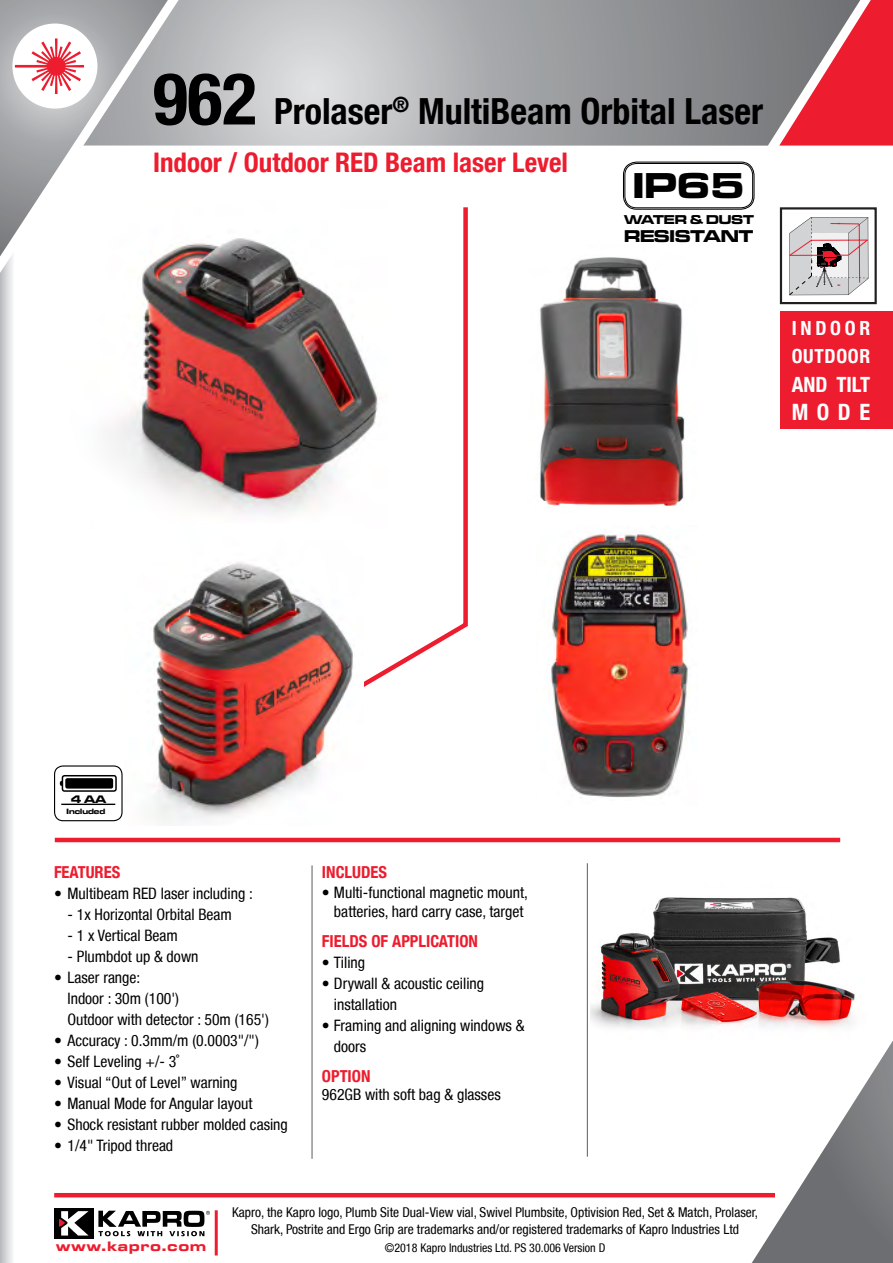
<style>
.page{position:relative;width:893px;height:1263px;background:#fff}
.page>*{position:absolute;margin:0;border:0;box-sizing:border-box;transform-origin:0 0}
.t1{font:700 condensed 72px "Helvetica Neue LT";color:#000}
.t2{font:700 expanded 37.35px "Microgramma LT";color:#000}
.t3{font:700 condensed 36px "Helvetica Neue LT";color:#000}
.t4{font:700 condensed 27px "Helvetica Neue LT";color:#ed1c2e}
.t5{font:700 condensed 22.5px "Helvetica Neue LT";color:#fff}
.t6{font:700 condensed 21px "Helvetica Neue LT";color:#fff}
.t7{font:700 condensed 21px "Helvetica Neue LT";color:#000}
.t8{font:700 condensed 19.5px/28.5px "Helvetica Neue LT";letter-spacing:.035em;color:#fff}
.t9{font:700 expanded 17.7px "Microgramma LT";color:#000}
.t10{font:700 condensed 16.5px "Helvetica Neue LT";color:#ed1c2e}
.t11{font:condensed 15.75px/21px "Helvetica Neue LT";color:#000}
.t12{font:700 expanded 14.25px "Microgramma LT";letter-spacing:.08em;color:#ed1c2e}
.t13{font:condensed 13.5px/16.2px "Helvetica Neue LT";color:#000;text-align:center}
.t14{font:700 expanded 13.35px "Microgramma LT";color:#000}
.t15{font:condensed 12px "Helvetica Neue LT";color:#000}
.t16{font:700 expanded 11.4px "Microgramma LT";color:#000}
.t17{font:700 expanded 7.95px "Microgramma LT";color:#000}
</style>
<div class="page">
<svg style="left:0;top:414px;width:13px;height:849px"></svg>
<svg style="left:752px;top:1041px;width:141px;height:222px"></svg>
<svg style="left:202px;top:0;width:577px;height:146px;background:#aaacae"></svg>
<svg style="left:0;top:0;width:202px;height:414px"></svg>
<svg style="left:779px;top:0;width:114px;height:146px;background:#c94e59"></svg>
<div style="left:12px;top:24px;width:85px;height:85px;background:#fff;border-radius:50%"></div>
<hr style="left:215px;top:1210px;width:3px;height:45px;background:#ed1c2e">
<svg style="left:15px;top:38px;width:69px;height:56px"></svg>
<svg style="left:98px;top:1211px;width:112px;height:25px"></svg>
<div style="left:54px;top:1208px;width:40px;height:30px;background:#000"></div>
<svg style="left:59px;top:1211px;width:30px;height:24px"></svg>
<hr style="left:55px;top:838px;width:785px;height:4px;background:#ed1c2e">
<div style="left:780px;top:311px;width:113px;height:117px;background:#ed1c2e"></div>
<svg style="left:364px;top:207px;width:104px;height:480px"></svg>
<hr style="left:54px;top:1193px;width:721px;height:4px;background:#ed1c2e">
<hr style="left:587px;top:863px;width:1px;height:294px;background:#6d6e71">
<hr style="left:311px;top:865px;width:2px;height:294px;background:#6d6e71">
<div style="left:54px;top:765px;width:69px;height:56px;border:1px solid #000;border-radius:9px"></div>
<hr style="left:61px;top:804px;width:54px;height:1px;background:#000">
<div style="left:62px;top:775px;width:55px;height:17px;border:2px solid #000;border-radius:2px"></div>
<div style="left:65px;top:778px;width:48px;height:10px;background:#000;border-radius:2px"></div>
<svg style="left:60px;top:781px;width:3px;height:5px"></svg>
<div style="left:623px;top:162px;width:131px;height:48px;border:1px solid #000;border-radius:13px"></div>
<div style="left:625px;top:163px;width:128px;height:45px;border:1px solid #000;border-radius:12px"></div>
<img style="left:53px;top:201px;width:384px;height:329px">
<img style="left:124px;top:523px;width:240px;height:302px">
<img style="left:551px;top:532px;width:139px;height:266px">
<img style="left:540px;top:257px;width:145px;height:249px">
<div style="left:780px;top:207px;width:97px;height:97px;background:#fff;border:2px solid #221f20"></div>
<svg style="left:789px;top:217px;width:79px;height:78px"></svg>
<hr style="left:790px;top:255px;width:58px;height:1px;background:#ed1c2e">
<img style="left:591px;top:897px;width:285px;height:165px">
<h1 class="t1" style="left:153px;top:55px;width:105px">962</h1>
<h3 class="t4" style="left:153px;top:147px;width:417px">Indoor / Outdoor RED Beam laser Level</h3>
<h3 class="t7" style="left:393px;top:92px;width:18px">®</h3>
<h3 class="t3" style="left:418px;top:90px;width:347px">MultiBeam Orbital Laser</h3>
<h3 class="t3" style="left:274px;top:90px;width:120px">Prolaser</h3>
<h2 class="t2" style="left:633px;top:160px;width:113px">IP65</h2>
<p class="t14" style="left:624px;top:210px;width:131px">WATER &amp; DUST</p>
<p class="t9" style="left:624px;top:224px;width:131px">RESISTANT</p>
<p class="t8" style="left:792px;top:313px;width:80px">NI DOOR<br>OUTDOOR</p>
<h3 class="t6" style="left:792px;top:371px;width:80px">AND TILT</h3>
<h3 class="t5" style="left:792px;top:398px;width:80px">MODE</h3>
<p class="t16" style="left:71px;top:791px;width:37px">4AA</p>
<p class="t17" style="left:67px;top:806px;width:40px">Included</p>
<p class="t10" style="left:54px;top:862px;width:68px">FEATURES</p>
<p class="t11" style="left:67px;top:883px;width:187px;text-indent:-13px">• Multibeam RED laser including :<br>x1- Horizontal Orbital Beam<br>x1- Vertical Beam</p>
<p class="t11" style="left:67px;top:946px;width:133px">- Plumbdot up &amp; down</p>
<p class="t11" style="left:67px;top:967px;width:203px;text-indent:-13px">• Laser range:<br>Indoor : 30m )100 ('<br>Outdoor with detector : 50m )165 ('</p>
<p class="t11" style="left:54px;top:1030px;width:206px">• Accuracy : 0.3mm m/ )0.0003 ("/"</p>
<p class="t11" style="left:54px;top:1051px;width:127px">• Self Leveling +/- ˚3</p>
<p class="t11" style="left:54px;top:1072px;width:185px">• Visual “Out of Level” warning</p>
<p class="t11" style="left:54px;top:1093px;width:200px">• Manual Mode for Angular layout</p>
<p class="t11" style="left:54px;top:1114px;width:235px">• Shock resistant rubber molded casing</p>
<p class="t11" style="left:54px;top:1135px;width:121px">• 1/4" Tripod thread</p>
<p class="t10" style="left:322px;top:862px;width:67px">INCLUDES</p>
<p class="t11" style="left:322px;top:882px;width:208px;line-height:19.5px;text-align:center">• Multi-functional magnetic mount, batteries, hard carry case, target</p>
<p class="t10" style="left:322px;top:931px;width:158px">FIELDS OF APPLICATION</p>
<p class="t11" style="left:322px;top:952px;width:45px">• Tiling</p>
<p class="t11" style="left:334px;top:973px;width:152px;text-indent:-12px">• Drywall &amp; acoustic ceiling installation</p>
<p class="t11" style="left:334px;top:1015px;width:192px;text-indent:-12px">• Framing and aligning windows &amp; doors</p>
<p class="t10" style="left:322px;top:1066px;width:50px">OPTION</p>
<p class="t11" style="left:322px;top:1084px;width:180px">962GB with soft bag &amp; glasses</p>
<p class="t12" style="left:56px;top:1237px;width:151px">www.kapro.com</p>
<p class="t13" style="left:232px;top:1204px;width:528px">Kapro, the Kapro logo, Plumb Site Dual-View vial, Swivel Plumbsite, Optivision Red, Set &amp; Match, Prolaser,<br>Shark, Postrite and Ergo Grip are trademarks and/or registered trademarks of Kapro Industries Ltd</p>
<p class="t15" style="left:385px;top:1240px;width:222px">©2018 Kapro Industries Ltd. PS 30.006 Version D</p>
</div>
